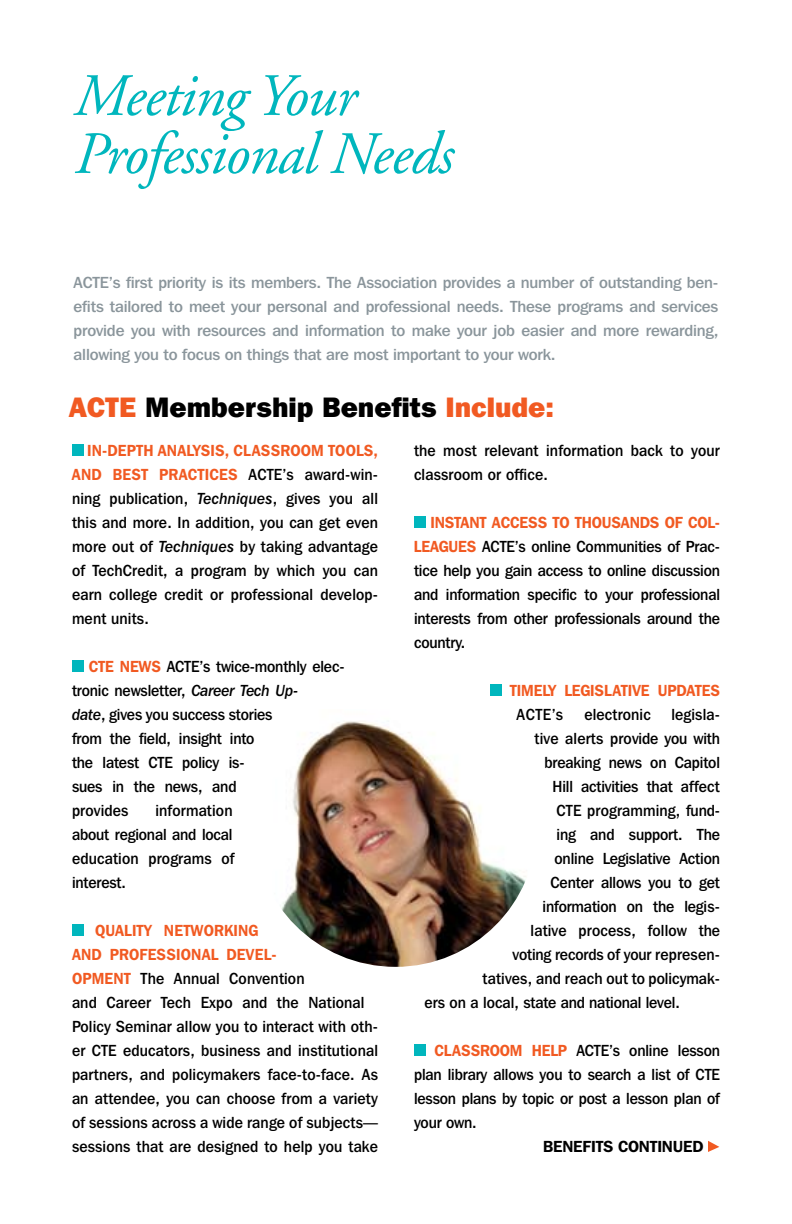
<style>
.page{position:relative;width:792px;height:1224px;background:#fff}
.page>*{position:absolute;margin:0;border:0;box-sizing:border-box;transform-origin:0 0}
.t1{font:italic 60px/58px "Adobe Garamond";letter-spacing:-.02em;color:#00b6bd}
.t2{font:800 28px "Franklin Gothic IT Cby BT";color:#000}
.t3{font:500 16px/24px "Franklin Gothic IT Cby BT";letter-spacing:.01em;color:#000;text-align:justify;scale:.93 1}
.t4{font:500 16px/24px "Franklin Gothic IT Cby BT";letter-spacing:-.01em;color:#000;scale:.93 1}
.t5{font:500 16px/24px "Franklin Gothic IT Cby BT";letter-spacing:-.01em;color:#8a959b;text-align:justify}
.t6{font:600 16px "Franklin Gothic IT Cby BT";letter-spacing:-.01em;color:#f15a22;scale:.93 1}
.t7{font:600 16px "Franklin Gothic IT Cby BT";letter-spacing:-.01em;color:#000}
.s1{color:#f15a22}
.s2{font-weight:600;color:#f15a22}
.s3{font-family:"Franklin Gothic IT Cby BT Med Ital";font-weight:400}
</style>
<div class="page">
<div style="left:72px;top:445px;width:11px;height:11px;background:#00b6bd"></div>
<div style="left:72px;top:661px;width:11px;height:11px;background:#00b6bd"></div>
<div style="left:72px;top:925px;width:11px;height:11px;background:#00b6bd"></div>
<div style="left:414px;top:517px;width:11px;height:11px;background:#00b6bd"></div>
<div style="left:491px;top:685px;width:11px;height:11px;background:#00b6bd"></div>
<div style="left:414px;top:1045px;width:11px;height:11px;background:#00b6bd"></div>
<img style="left:281px;top:721px;width:245px;height:246px">
<svg style="left:708px;top:1141px;width:11px;height:11px"></svg>
<h1 class="t1" style="left:72px;top:69px;width:381px">Meeting Your<br>Professional Needs</h1>
<p class="t5" style="left:74px;top:270px;width:646px">ACTE’s first priority is its members. The Association provides a number of outstanding ben&shy;efits tailored to meet your personal and professional needs. These programs and services provide you with resources and information to make your job easier and more rewarding, allowing you to focus on things that are most important to your work.</p>
<h2 class="t2" style="left:69px;top:390px;width:487px"><span class="s1">ACTE</span> Membership Benefits <span class="s1">Include:</span></h2>
<p class="t3" style="left:72px;top:438px;width:331px;text-indent:15px"><span class="s2">IN-DEPTH ANALYSIS, CLASSROOM TOOLS, AND BEST PRACTICES</span> ACTE’s award-win&shy;ning publication, <span class="s3">Techniques</span>, gives you all this and more. In addition, you can get even more out of <span class="s3">Techniques</span> by taking advantage of TechCredit, a program by which you can earn college credit or professional develop&shy;ment units.</p>
<p class="t4" style="left:72px;top:654px;width:295px;text-indent:17px"><span class="s2">CTE NEWS</span> ACTE’s twice-monthly elec&shy;tronic newsletter, <span class="s3">Career Tech Up-<br>date</span>, gives you success stories<br>from the field, insight into<br>the latest CTE policy is-<br>sues in the news, and<br>provides</p>
<p class="t3" style="left:72px;top:798px;width:176px;text-align:left;text-indent:83px">information about regional and local education programs of interest.</p>
<p class="t3" style="left:72px;top:918px;width:331px;text-align:left;text-indent:23px"><span class="s2">QUALITY NETWORKING<br>AND PROFESSIONAL DEVEL-<br>OPMENT</span> The Annual Convention<br>and Career Tech Expo and the National Policy Seminar allow you to interact with oth&shy;er CTE educators, business and institutional partners, and policymakers face-to-face. As an attendee, you can choose from a variety of sessions across a wide range of subjects— sessions that are designed to help you take</p>
<p class="t3" style="left:414px;top:438px;width:331px">the most relevant information back to your classroom or office.</p>
<p class="t3" style="left:414px;top:510px;width:331px;text-indent:16px"><span class="s2">INSTANT ACCESS TO THOUSANDS OF COL-LEAGUES</span> ACTE’s online Communities of Prac&shy;tice help you gain access to online discussion and information specific to your professional interests from other professionals around the country.</p>
<p class="t6" style="left:510px;top:680px;width:227px">TIMELY LEGISLATIVE UPDATES</p>
<p class="t3" style="left:517px;top:702px;width:52px">ACTE’s</p>
<p class="t3" style="left:584px;top:702px;width:73px">electronic</p>
<p class="t3" style="left:671px;top:702px;width:54px">legisla-</p>
<p class="t3" style="left:535px;top:726px;width:201px">tive alerts provide you with</p>
<p class="t4" style="left:545px;top:750px;width:190px">breaking news on Capitol</p>
<p class="t4" style="left:553px;top:774px;width:182px">Hill activities that affect</p>
<p class="t3" style="left:557px;top:798px;width:177px">CTE programming, fund-</p>
<p class="t4" style="left:557px;top:822px;width:177px">ing and support. The</p>
<p class="t4" style="left:555px;top:846px;width:179px">online Legislative Action</p>
<p class="t4" style="left:551px;top:870px;width:184px">Center allows you to get</p>
<p class="t4" style="left:543px;top:894px;width:192px">information on the legis-</p>
<p class="t3" style="left:531px;top:918px;width:205px">lative process, follow the</p>
<p class="t4" style="left:513px;top:942px;width:225px">voting records of your represen-</p>
<p class="t3" style="left:483px;top:966px;width:257px">tatives, and reach out to policymak-</p>
<p class="t4" style="left:425px;top:990px;width:276px">ers on a local, state and national level.</p>
<p class="t3" style="left:414px;top:1038px;width:331px;text-indent:20px"><span class="s2">CLASSROOM HELP</span> ACTE’s online lesson plan library allows you to search a list of CTE lesson plans by topic or post a lesson plan of your own.</p>
<p class="t7" style="left:543px;top:1136px;width:162px">BENEFITS CONTINUED</p>
</div>
